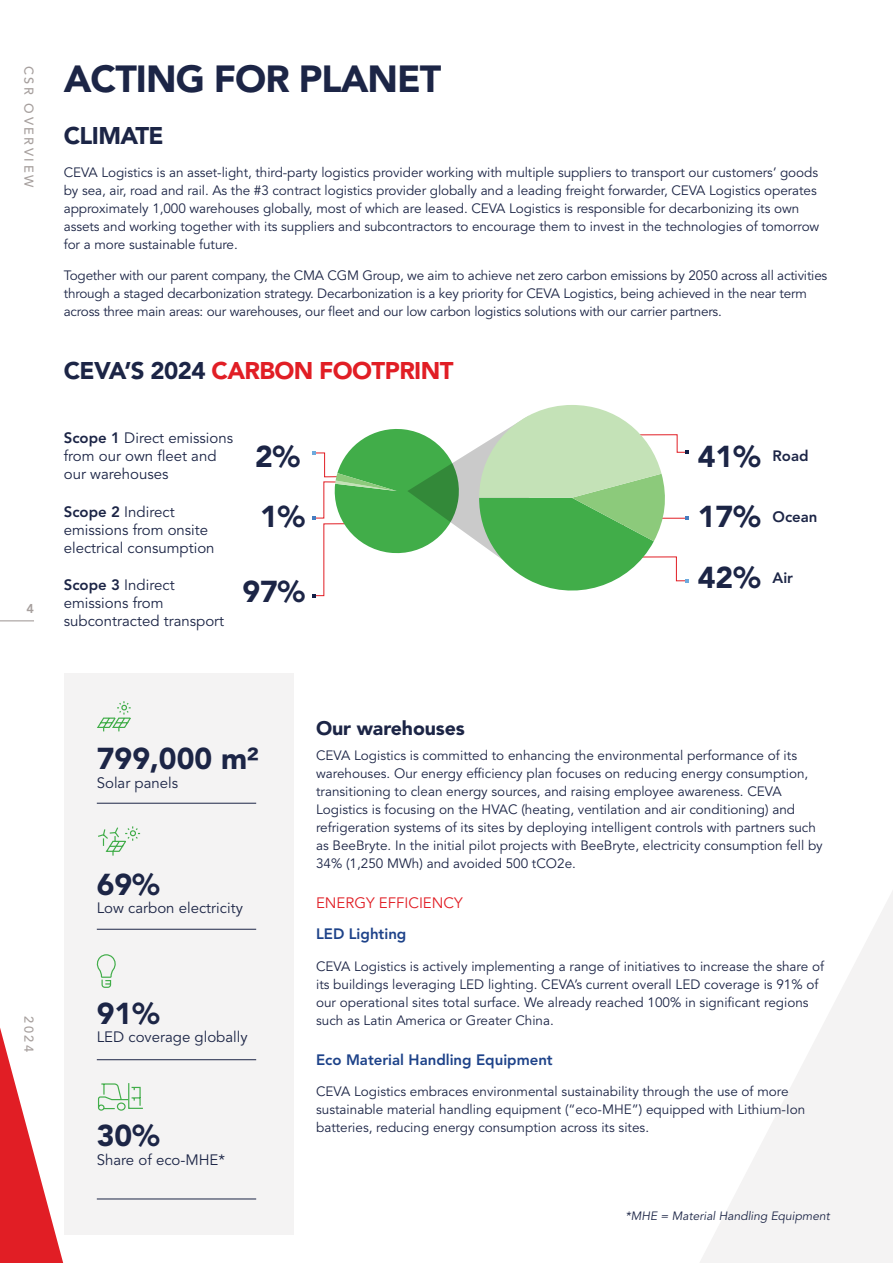
<style>
.page{position:relative;width:893px;height:1263px;background:#fff}
.page>*{position:absolute;margin:0;border:0;box-sizing:border-box;transform-origin:0 0}
.t1{font:900 37.5px "Avenir LT Std";letter-spacing:-.025em;color:#1c2546}
.t2{font:900 30px "Avenir LT Std";color:#1c2546}
.t3{font:900 24px "Avenir LT Std";letter-spacing:-.025em;color:#e11e25}
.t4{font:900 24px "Avenir LT Std";letter-spacing:-.025em;color:#1c2546}
.t5{font:900 19.5px "Avenir LT Std";letter-spacing:-.005em;color:#1c2546}
.t6{font:15px/18px "Avenir LT Std";color:#1c2546}
.t7{font:800 15px "Avenir LT Std";color:#1d4289}
.t8{font:15px "Avenir LT Std";color:#e11e25}
.t9{font:800 15px "Avenir LT Std";color:#1c2546}
.t10{font:13.5px/18px "Avenir LT Std";color:#1c2546}
.t11{font:500 12.75px "Avenir LT Std";letter-spacing:.2em;color:#a69f9d}
.t12{font:800 12.75px "Avenir LT Std";color:#a69f9d}
.t13{font:italic 12px "Avenir LT Std";color:#1c2546}
.s1{color:#1c2546}
.s2{font-weight:800}
</style>
<div class="page">
<svg style="left:700px;top:891px;width:193px;height:372px;fill:#f4f3f3"></svg>
<div style="left:64px;top:673px;width:229px;height:561px;background:#f4f3f3"></div>
<hr style="left:97px;top:803px;width:159px;height:1px;background:#1c2546">
<svg style="left:97px;top:701px;width:34px;height:31px"></svg>
<hr style="left:97px;top:1059px;width:159px;height:1px;background:#1c2546">
<svg style="left:96px;top:954px;width:20px;height:34px"></svg>
<hr style="left:97px;top:1199px;width:159px;height:1px;background:#1c2546">
<hr style="left:97px;top:929px;width:159px;height:1px;background:#1c2546">
<svg style="left:98px;top:826px;width:43px;height:30px"></svg>
<svg style="left:98px;top:1083px;width:45px;height:28px"></svg>
<svg style="left:312px;top:405px;width:377px;height:193px"></svg>
<hr style="left:0;top:620px;width:34px;height:1px;background:#a69f9d">
<svg style="left:0;top:1028px;width:64px;height:235px"></svg>
<p class="t11" style="left:36px;top:66px;width:123px;rotate:90deg">CSR OVERVIEW</p>
<p class="t12" style="left:26px;top:601px;width:9px">4</p>
<h1 class="t1" style="left:64px;top:56px;width:379px">ACTING FOR PLANET</h1>
<h3 class="t4" style="left:64px;top:121px;width:101px">CLIMATE</h3>
<p class="t10" style="left:64px;top:163px;width:757px">CEVA Logistics is an asset-light, third-party logistics provider working with multiple suppliers to transport our customers’ goods by sea, air, road and rail. As the #3 contract logistics provider globally and a leading freight forwarder, CEVA Logistics operates approximately 1,000 warehouses globally, most of which are leased. CEVA Logistics is responsible for decarbonizing its own assets and working together with its suppliers and subcontractors to encourage them to invest in the technologies of tomorrow for a more sustainable future.</p>
<p class="t10" style="left:64px;top:267px;width:765px">Together with our parent company, the CMA CGM Group, we aim to achieve net zero carbon emissions by 2050 across all activities through a staged decarbonization strategy. Decarbonization is a key priority for CEVA Logistics, being achieved in the near term across three main areas: our warehouses, our fleet and our low carbon logistics solutions with our carrier partners.</p>
<h3 class="t3" style="left:64px;top:356px;width:391px"><span class="s1">CEVA’S 2024</span> CARBON FOOTPRINT</h3>
<p class="t6" style="left:64px;top:429px;width:171px"><span class="s2">Scope 1</span> Direct emissions from our own fleet and our warehouses</p>
<h2 class="t2" style="left:255px;top:438px;width:46px">2%</h2>
<h2 class="t2" style="left:698px;top:438px;width:64px">41%</h2>
<h2 class="t2" style="left:260px;top:499px;width:46px">1%</h2>
<h2 class="t2" style="left:698px;top:499px;width:64px">17%</h2>
<p class="t9" style="left:772px;top:447px;width:38px">Road</p>
<p class="t6" style="left:64px;top:503px;width:152px"><span class="s2">Scope 2</span> Indirect emissions from onsite electrical consumption</p>
<p class="t9" style="left:772px;top:508px;width:46px">Ocean</p>
<p class="t6" style="left:64px;top:576px;width:162px"><span class="s2">Scope 3</span> Indirect emissions from subcontracted transport</p>
<h2 class="t2" style="left:698px;top:560px;width:64px">42%</h2>
<p class="t9" style="left:772px;top:568px;width:22px">Air</p>
<h2 class="t2" style="left:242px;top:574px;width:64px">97%</h2>
<p class="t11" style="left:36px;top:1016px;width:38px;rotate:90deg">2024</p>
<h2 class="t2" style="left:97px;top:740px;width:163px">799,000 m²</h2>
<p class="t6" style="left:97px;top:774px;width:83px">Solar panels</p>
<h2 class="t2" style="left:97px;top:866px;width:64px">69%</h2>
<p class="t6" style="left:97px;top:899px;width:148px">Low carbon electricity</p>
<h2 class="t2" style="left:97px;top:995px;width:64px">91%</h2>
<p class="t6" style="left:97px;top:1029px;width:152px">LED coverage globally</p>
<h2 class="t2" style="left:97px;top:1117px;width:64px">30%</h2>
<p class="t6" style="left:97px;top:1151px;width:130px">Share of eco-MHE*</p>
<h3 class="t5" style="left:316px;top:716px;width:150px">Our warehouses</h3>
<p class="t10" style="left:316px;top:747px;width:508px">CEVA Logistics is committed to enhancing the environmental performance of its warehouses. Our energy efficiency plan focuses on reducing energy consumption, transitioning to clean energy sources, and raising employee awareness. CEVA Logistics is focusing on the HVAC (heating, ventilation and air conditioning) and refrigeration systems of its sites by deploying intelligent controls with partners such as BeeBryte. In the initial pilot projects with BeeBryte, electricity consumption fell by 34% (1,250 MWh) and avoided 500 tCO2e.</p>
<p class="t8" style="left:316px;top:894px;width:148px">ENERGY EFFICIENCY</p>
<p class="t7" style="left:316px;top:925px;width:92px">LED Lighting</p>
<p class="t10" style="left:316px;top:958px;width:509px">CEVA Logistics is actively implementing a range of initiatives to increase the share of its buildings leveraging LED lighting. CEVA’s current overall LED coverage is 91% of our operational sites total surface. We already reached 100% in significant regions such as Latin America or Greater China.</p>
<p class="t7" style="left:316px;top:1051px;width:238px">Eco Material Handling Equipment</p>
<p class="t10" style="left:316px;top:1083px;width:491px">CEVA Logistics embraces environmental sustainability through the use of more sustainable material handling equipment (“eco-MHE”) equipped with Lithium-Ion batteries, reducing energy consumption across its sites.</p>
<p class="t13" style="left:625px;top:1209px;width:206px">*MHE = Material Handling Equipment</p>
</div>
